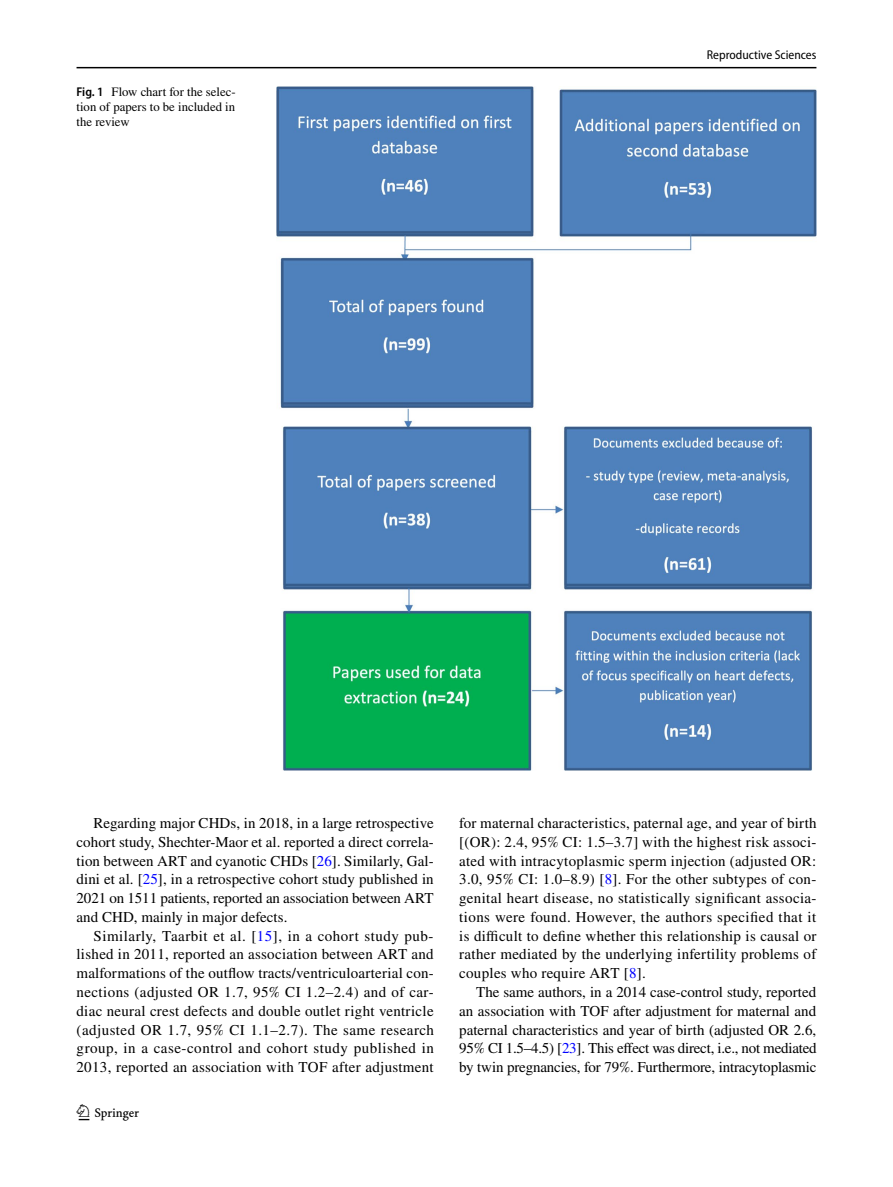
<style>
.page{position:relative;width:893px;height:1187px;background:#fff}
.page>*{position:absolute;margin:0;border:0;box-sizing:border-box;transform-origin:0 0}
.t1{font:22.5px "Springnew Regular 2";color:#000}
.t2{font:15px/18.8px "STIX";letter-spacing:.005em;color:#000;text-align:justify}
.t3{font:12.75px/15px "STIX";color:#000;text-align:justify}
.t4{font:semi-condensed 12.75px "Myriad Pro";color:#000}
.s1{font-family:"Myriad Pro";font-weight:600;font-stretch:semi-condensed}
.s2{color:#00f}
</style>
<div class="page">
<hr style="left:77px;top:67px;width:739px;height:1px;background:#000">
<img style="left:276px;top:87px;width:540px;height:683px">
<p class="t3" style="left:77px;top:85px;width:161px"><span class="s1">Fig. 1</span> Flow chart for the selec&shy;tion of papers to be included in the review</p>
<p class="t4" style="left:707px;top:48px;width:111px">Reproductive Sciences</p>
<p class="t2" style="left:77px;top:814px;width:359px;text-indent:17px">Regarding major CHDs, in 2018, in a large retrospective cohort study, Shechter-Maor et al. reported a direct correla&shy;tion between ART and cyanotic CHDs [<span class="s2">26</span>]. Similarly, Gal&shy;dini et al. [<span class="s2">25</span>], in a retrospective cohort study published in 2021 on 1511 patients, reported an association between ART and CHD, mainly in major defects.</p>
<p class="t2" style="left:77px;top:927px;width:359px;text-indent:17px">Similarly, Taarbit et al. [<span class="s2">15</span>], in a cohort study pub&shy;lished in 2011, reported an association between ART and malformations of the outflow tracts/ventriculoarterial con&shy;nections (adjusted OR 1.7, 95% CI 1.2–2.4) and of car&shy;diac neural crest defects and double outlet right ventricle (adjusted OR 1.7, 95% CI 1.1–2.7). The same research group, in a case-control and cohort study published in 2013, reported an association with TOF after adjustment</p>
<h1 class="t1" style="left:79px;top:1104px;width:62px">1 3</h1>
<p class="t2" style="left:459px;top:814px;width:359px">for maternal characteristics, paternal age, and year of birth [(OR): 2.4, 95% CI: 1.5–3.7] with the highest risk associ&shy;ated with intracytoplasmic sperm injection (adjusted OR:<br>3.0, 95% CI: 1.0–8.9) [<span class="s2">8</span>]. For the other subtypes of con&shy;genital heart disease, no statistically significant associa&shy;tions were found. However, the authors specified that it is difficult to define whether this relationship is causal or rather mediated by the underlying infertility problems of couples who require ART [<span class="s2">8</span>].</p>
<p class="t2" style="left:459px;top:983px;width:359px;text-indent:17px">The same authors, in a 2014 case-control study, reported an association with TOF after adjustment for maternal and paternal characteristics and year of birth (adjusted OR 2.6, 95% CI 1.5–4.5) [<span class="s2">23</span>]. This effect was direct, i.e., not mediated by twin pregnancies, for 79%. Furthermore, intracytoplasmic</p>
</div>
